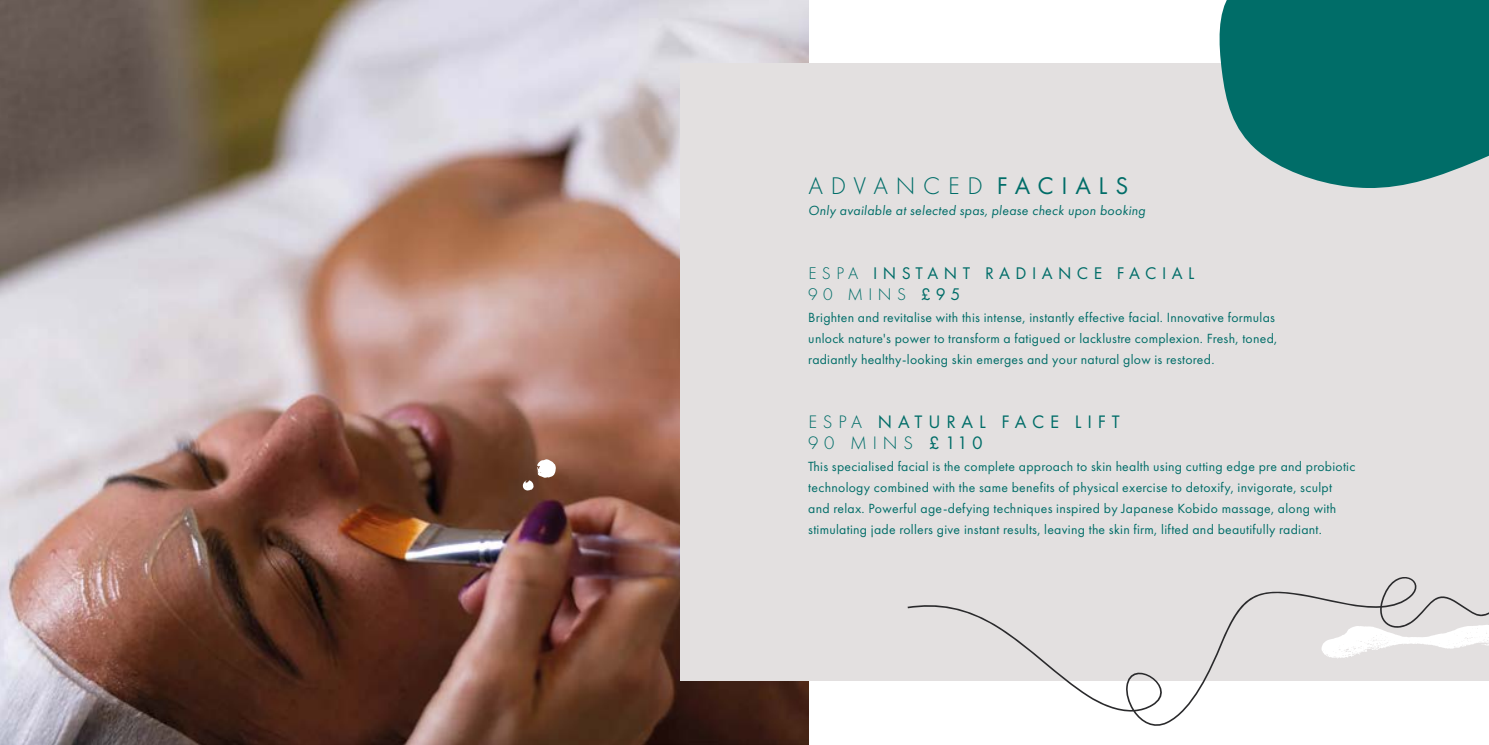
<style>
.page{position:relative;width:1489px;height:745px;background:#fff}
.page>*{position:absolute;margin:0;border:0;box-sizing:border-box;transform-origin:0 0}
.t1{font:300 25px "Futura PT";letter-spacing:.31em;color:#006d68}
.t2{font:18.75px/21.2px "Futura PT";letter-spacing:.31em;color:#006d68}
.t3{font:17.5px/21.2px "Futura PT";letter-spacing:.31em;color:#006d68}
.t4{font:13.75px/21.2px "Futura PT";letter-spacing:.02em;color:#006d68}
.t5{font:italic 13.75px "Futura PT";letter-spacing:.02em;color:#006d68}
.s1{font-weight:400}
.s2{font-weight:300}
</style>
<div class="page">
<img style="left:0;top:0;width:808px;height:744px">
<div style="left:680px;top:64px;width:808px;height:616px;background:#e3e0e0"></div>
<svg style="left:523px;top:459px;width:33px;height:31px"></svg>
<svg style="left:907px;top:577px;width:581px;height:149px"></svg>
<svg style="left:1217px;top:0;width:271px;height:188px;background:#197a75"></svg>
<h1 class="t1" style="left:808px;top:171px;width:321px">ADVANCED <span class="s1">FACIALS</span></h1>
<p class="t5" style="left:808px;top:202px;width:339px">Only available at selected spas, please check upon booking</p>
<p class="t3" style="left:808px;top:262px;width:387px"><span class="s2">ESPA</span> INSTANT RADIANCE FACIAL<br><span class="s2">90 MINS</span> £95</p>
<p class="t4" style="left:808px;top:306px;width:470px">Brighten and revitalise with this intense, instantly effective facial. Innovative formulas unlock nature's power to transform a fatigued or lacklustre complexion. Fresh, toned, radiantly healthy-looking skin emerges and your natural glow is restored.</p>
<h2 class="t2" style="left:808px;top:411px;width:313px"><span class="s2">ESPA</span> NATURAL FACE LIFT<br><span class="s2">90 MINS</span> £110</h2>
<p class="t4" style="left:808px;top:455px;width:548px">This specialised facial is the complete approach to skin health using cutting edge pre and probiotic technology combined with the same benefits of physical exercise to detoxify, invigorate, sculpt and relax. Powerful age-defying techniques inspired by Japanese Kobido massage, along with stimulating jade rollers give instant results, leaving the skin firm, lifted and beautifully radiant.</p>
</div>
